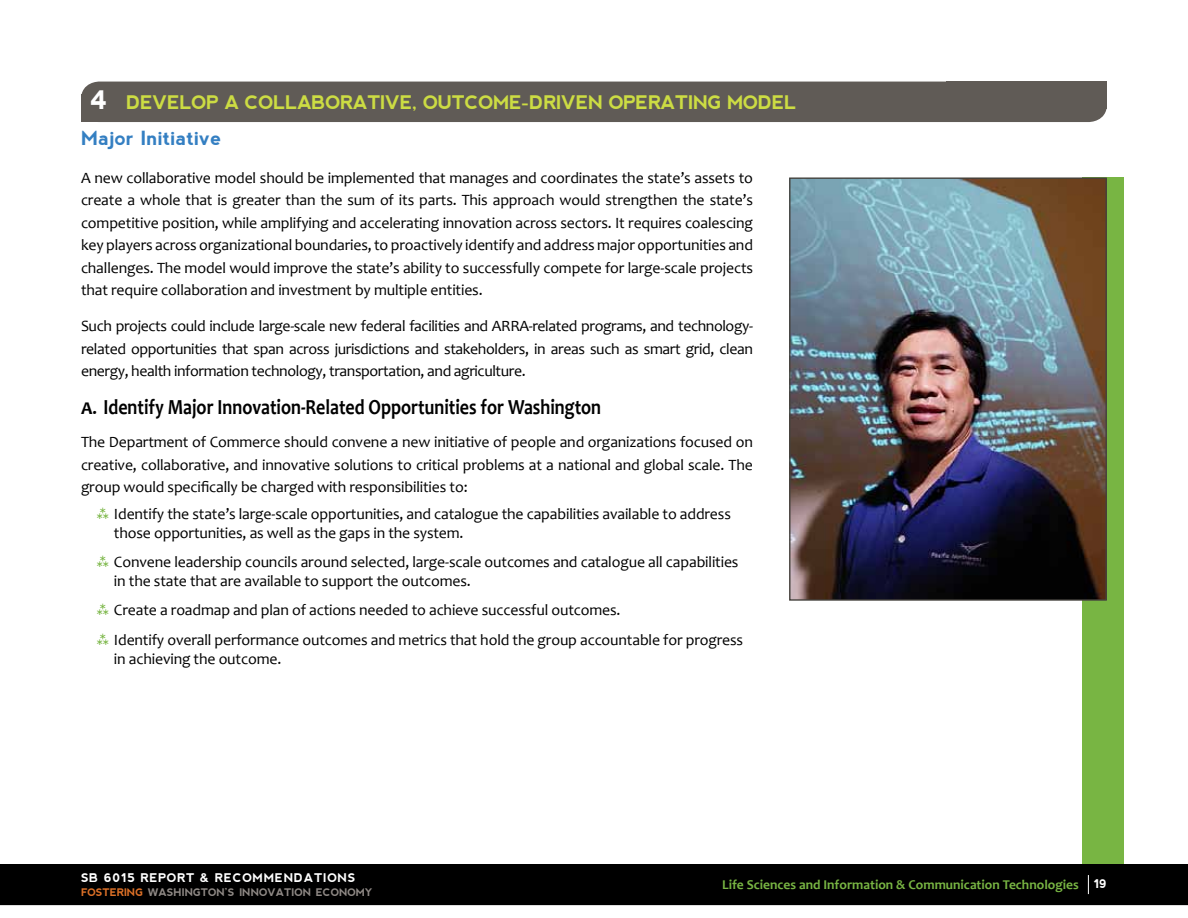
<style>
.page{position:relative;width:1188px;height:918px;background:#fff}
.page>*{position:absolute;margin:0;border:0;box-sizing:border-box;transform-origin:0 0}
.t1{font:700 21.6px "Candara";color:#000;scale:.83 1}
.t2{font:700 19.5px "nevis";letter-spacing:.01em;color:#347fc2}
.t3{font:700 18.75px "nevis";letter-spacing:-.025em;color:#ccdc43}
.t4{font:15.75px/22.5px "Candara";letter-spacing:-.01em;color:#000;text-align:justify}
.t5{font:700 13.5px "Candara";color:#78b543}
.t6{font:700 12px "nevis";letter-spacing:.05em;color:#fff}
.t7{font:700 10.5px "nevis";letter-spacing:-.01em;color:#8f8985}
.s1{font-size:25.5px;color:#fff}
.s2{font-size:18px}
.s3{color:#dc7027}
</style>
<div class="page">
<div style="left:1px;top:865px;width:1186px;height:39px;background:#000"></div>
<div style="left:0;top:864px;width:1188px;height:41px;border:2px solid #000"></div>
<svg style="left:1088px;top:875px;width:1px;height:19px"></svg>
<div style="left:81px;top:82px;width:1026px;height:40px;background:#605b56;border-radius:18px"></div>
<div style="left:946px;top:82px;width:161px;height:27px;background:#605b56"></div>
<div style="left:81px;top:94px;width:161px;height:28px;background:#605b56"></div>
<div style="left:1082px;top:177px;width:42px;height:687px;background:#78b543"></div>
<img style="left:791px;top:179px;width:314px;height:420px">
<div style="left:789px;top:177px;width:318px;height:424px;border:1px solid #45423d"></div>
<p class="t3" style="left:90px;top:91px;width:708px"><span class="s1">4</span> D EVELOP A COLLABORATIVE, OUTCOME-D RIVEN OPERATING MOD EL</p>
<p class="t2" style="left:81px;top:127px;width:142px">MAJOR INITIATIVE</p>
<p class="t4" style="left:81px;top:166px;width:674px">A new collaborative model should be implemented that manages and coordinates the state’s assets to create a whole that is greater than the sum of its parts. This approach would strengthen the state’s competitive position, while amplifying and accelerating innovation across sectors. It requires coalescing key players across organizational boundaries, to proactively identify and address major opportunities and challenges. The model would improve the state’s ability to successfully compete for large-scale projects that require collaboration and investment by multiple entities.</p>
<p class="t4" style="left:81px;top:315px;width:674px">Such projects could include large-scale new federal facilities and ARRA-related programs, and technology&shy;related opportunities that span across jurisdictions and stakeholders, in areas such as smart grid, clean energy, health information technology, transportation, and agriculture.</p>
<h1 class="t1" style="left:81px;top:394px;width:628px"><span class="s2">A.</span> Identify Major Innovation-Related Opportunities for Washington</h1>
<p class="t4" style="left:81px;top:431px;width:673px">The Department of Commerce should convene a new initiative of people and organizations focused on creative, collaborative, and innovative solutions to critical problems at a national and global scale. The group would specifically be charged with responsibilities to:</p>
<p class="t4" style="left:114px;top:504px;width:618px;line-height:18.9px">Identify the state’s large-scale opportunities, and catalogue the capabilities available to address those opportunities, as well as the gaps in the system.</p>
<p class="t4" style="left:114px;top:553px;width:626px;line-height:18.9px">Convene leadership councils around selected, large-scale outcomes and catalogue all capabilities in the state that are available to support the outcomes.</p>
<p class="t4" style="left:114px;top:596px;width:631px;line-height:29.4px">Create a roadmap and plan of actions needed to achieve successful outcomes.<br>Identify overall performance outcomes and metrics that hold the group accountable for progress</p>
<p class="t4" style="left:114px;top:647px;width:169px">in achieving the outcome.</p>
<p class="t6" style="left:81px;top:871px;width:276px">SB 6015 REPORT &amp; RECOMM ENDATIONS</p>
<p class="t7" style="left:81px;top:886px;width:109px"><span class="s3">FOSTERING</span> WASHINGTON</p>
<p class="t7" style="left:225px;top:886px;width:27px">’S INNO</p>
<p class="t7" style="left:267px;top:886px;width:25px">VATION</p>
<p class="t7" style="left:316px;top:886px;width:25px">ECONO</p>
<p class="t7" style="left:356px;top:886px;width:18px">MY</p>
<p class="t5" style="left:722px;top:876px;width:358px">Life Sciences and Information &amp; Communication Technologies</p>
<p class="t6" style="left:1094px;top:877px;width:15px">19</p>
</div>
